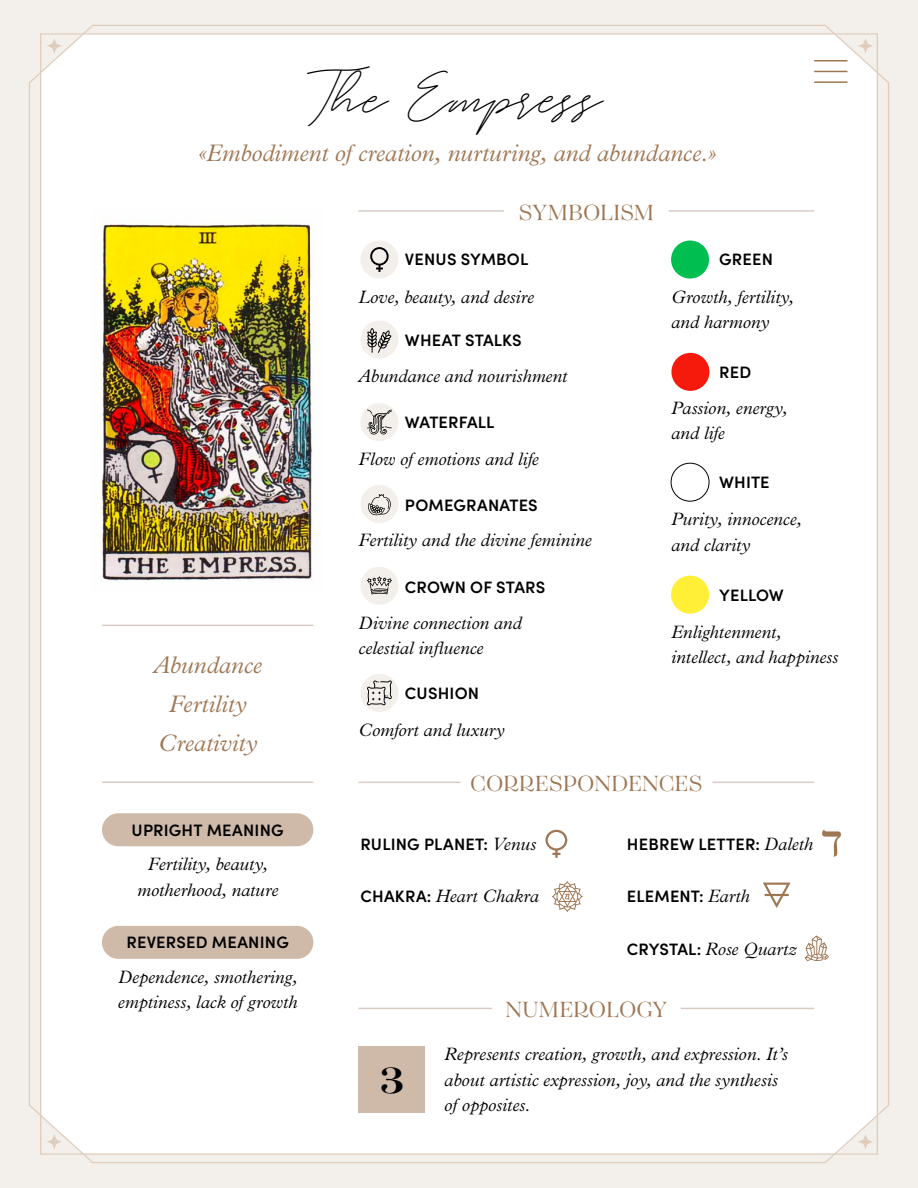
<style>
.page{position:relative;width:918px;height:1188px;background:#fff}
.page>*{position:absolute;margin:0;border:0;box-sizing:border-box;transform-origin:0 0}
.t1{font:700 45px "Tenez";color:#000}
.t2{font:42px "White Angelica";letter-spacing:-.015em;color:#000}
.t3{font:italic 300 24px/39px "Plantin MT Pro";color:#9e7653;text-align:center}
.t4{font:24px "Tenez";color:#9e7653}
.t5{font:italic 300 18px/25.5px "Plantin MT Pro";color:#000}
.t6{font:600 16.5px "Sofia Pro";letter-spacing:.01em;color:#000}
.s1{font-family:"Plantin MT Pro";font-weight:300;font-style:italic;font-size:18px}
.s2{font-family:"Sofia Pro";font-weight:600;font-style:normal;font-size:16.5px}
</style>
<div class="page">
<div style="left:0;top:1px;width:918px;height:1187px;background:#f3efea"></div>
<div style="left:29px;top:25px;width:860px;height:1138px;background:#fff"></div>
<svg style="left:858px;top:38px;width:15px;height:16px"></svg>
<svg style="left:858px;top:1134px;width:15px;height:15px"></svg>
<svg style="left:47px;top:38px;width:15px;height:16px"></svg>
<svg style="left:47px;top:1134px;width:15px;height:15px"></svg>
<div style="left:360px;top:485px;width:38px;height:38px;background:#f3efea;border-radius:50%"></div>
<div style="left:359px;top:1046px;width:66px;height:67px;background:#cfbaa9"></div>
<hr style="left:814px;top:60px;width:34px;height:2px;background:#9e7653">
<hr style="left:814px;top:71px;width:34px;height:1px;background:#9e7653">
<hr style="left:814px;top:81px;width:34px;height:2px;background:#9e7653">
<img style="left:92px;top:210px;width:232px;height:383px">
<hr style="left:359px;top:210px;width:145px;height:2px;background:#d8cbc5">
<hr style="left:102px;top:625px;width:211px;height:1px;background:#d8cbc5">
<hr style="left:102px;top:782px;width:211px;height:1px;background:#d8cbc5">
<hr style="left:669px;top:210px;width:145px;height:2px;background:#d8cbc5">
<hr style="left:712px;top:782px;width:102px;height:1px;background:#d8cbc5">
<hr style="left:359px;top:782px;width:101px;height:1px;background:#d8cbc5">
<hr style="left:359px;top:1008px;width:133px;height:1px;background:#d8cbc5">
<hr style="left:681px;top:1008px;width:133px;height:1px;background:#d8cbc5">
<div style="left:671px;top:576px;width:38px;height:38px;background:#ffef37;border-radius:50%"></div>
<div style="left:671px;top:463px;width:38px;height:39px;border:1px solid #000;border-radius:50%"></div>
<div style="left:671px;top:241px;width:38px;height:38px;background:#00be50;border-radius:50%"></div>
<div style="left:671px;top:353px;width:38px;height:38px;background:#f61a0c;border-radius:50%"></div>
<div style="left:102px;top:813px;width:211px;height:33px;background:#cfbaa9;border-radius:16px"></div>
<div style="left:102px;top:926px;width:211px;height:33px;background:#cfbaa9;border-radius:16px"></div>
<div style="left:360px;top:241px;width:38px;height:38px;background:#f3efea;border-radius:50%"></div>
<svg style="left:370px;top:247px;width:19px;height:25px"></svg>
<div style="left:360px;top:321px;width:38px;height:38px;background:#f3efea;border-radius:50%"></div>
<svg style="left:368px;top:494px;width:23px;height:21px"></svg>
<div style="left:360px;top:403px;width:38px;height:38px;background:#f3efea;border-radius:50%"></div>
<svg style="left:367px;top:410px;width:25px;height:25px"></svg>
<svg style="left:367px;top:328px;width:24px;height:25px"></svg>
<div style="left:360px;top:567px;width:38px;height:38px;background:#f3efea;border-radius:50%"></div>
<svg style="left:367px;top:577px;width:25px;height:17px"></svg>
<div style="left:360px;top:674px;width:38px;height:38px;background:#f3efea;border-radius:50%"></div>
<svg style="left:367px;top:680px;width:25px;height:25px"></svg>
<svg style="left:805px;top:936px;width:24px;height:25px"></svg>
<svg style="left:763px;top:883px;width:28px;height:25px"></svg>
<svg style="left:545px;top:830px;width:22px;height:28px"></svg>
<svg style="left:552px;top:881px;width:31px;height:31px"></svg>
<svg style="left:822px;top:830px;width:19px;height:27px"></svg>
<h2 class="t2" style="left:316px;top:66px;width:288px">The Empress</h2>
<h3 class="t3" style="left:197px;top:134px;width:521px">«Embodiment of creation, nurturing, and abundance.»</h3>
<h3 class="t3" style="left:154px;top:646px;width:110px">Abundance<br>Fertility<br>Creativity</h3>
<p class="t6" style="left:132px;top:817px;width:154px">UPRIGHT MEANING</p>
<p class="t5" style="left:137px;top:852px;width:142px;text-align:center">Fertility, beauty, motherhood, nature</p>
<p class="t6" style="left:126px;top:930px;width:164px">REVERSED MEANING</p>
<p class="t5" style="left:118px;top:965px;width:181px">Dependence, smothering, emptiness, lack of growth</p>
<h3 class="t4" style="left:519px;top:196px;width:137px">SYMBOLISM</h3>
<p class="t6" style="left:405px;top:247px;width:125px">VENUS SYMBOL</p>
<p class="t5" style="left:359px;top:284px;width:177px">Love, beauty, and desire</p>
<p class="t6" style="left:405px;top:328px;width:118px">WHEAT STALKS</p>
<p class="t5" style="left:359px;top:364px;width:210px">Abundance and nourishment</p>
<p class="t6" style="left:405px;top:410px;width:91px">WATERFALL</p>
<p class="t5" style="left:359px;top:447px;width:182px">Flow of emotions and life</p>
<p class="t6" style="left:405px;top:492px;width:134px">POMEGRANATES</p>
<p class="t5" style="left:359px;top:527px;width:235px">Fertility and the divine feminine</p>
<p class="t6" style="left:405px;top:574px;width:142px">CROWN OF STARS</p>
<p class="t5" style="left:359px;top:610px;width:165px">Divine connection and celestial influence</p>
<p class="t6" style="left:405px;top:681px;width:76px">CUSHION</p>
<p class="t5" style="left:359px;top:717px;width:147px">Comfort and luxury</p>
<p class="t6" style="left:719px;top:247px;width:55px">GREEN</p>
<p class="t5" style="left:671px;top:284px;width:124px">Growth, fertility, and harmony</p>
<p class="t6" style="left:719px;top:360px;width:34px">RED</p>
<p class="t5" style="left:671px;top:396px;width:118px">Passion, energy, and life</p>
<p class="t6" style="left:719px;top:470px;width:52px">WHITE</p>
<p class="t5" style="left:671px;top:507px;width:132px">Purity, innocence, and clarity</p>
<p class="t6" style="left:719px;top:582px;width:66px">YELLOW</p>
<p class="t5" style="left:671px;top:619px;width:169px">Enlightenment, intellect, and happiness</p>
<h3 class="t4" style="left:470px;top:767px;width:234px">CORRESPONDENCES</h3>
<p class="t6" style="left:361px;top:832px;width:177px">RULING PLANET: <span class="s1">Venus</span></p>
<p class="t5" style="left:361px;top:883px;width:180px"><span class="s2">CHAKRA:</span> Heart Chakra</p>
<p class="t6" style="left:627px;top:832px;width:188px">HEBREW LETTER: <span class="s1">Daleth</span></p>
<p class="t6" style="left:627px;top:883px;width:124px">ELEMENT: <span class="s1">Earth</span></p>
<p class="t5" style="left:627px;top:936px;width:172px"><span class="s2">CRYSTAL:</span> Rose Quartz</p>
<h1 class="t1" style="left:379px;top:1047px;width:27px">3</h1>
<h3 class="t4" style="left:505px;top:993px;width:163px">NUMEROLOGY</h3>
<p class="t5" style="left:444px;top:1042px;width:345px">Represents creation, growth, and expression. It’s about artistic expression, joy, and the synthesis of opposites.</p>
</div>
